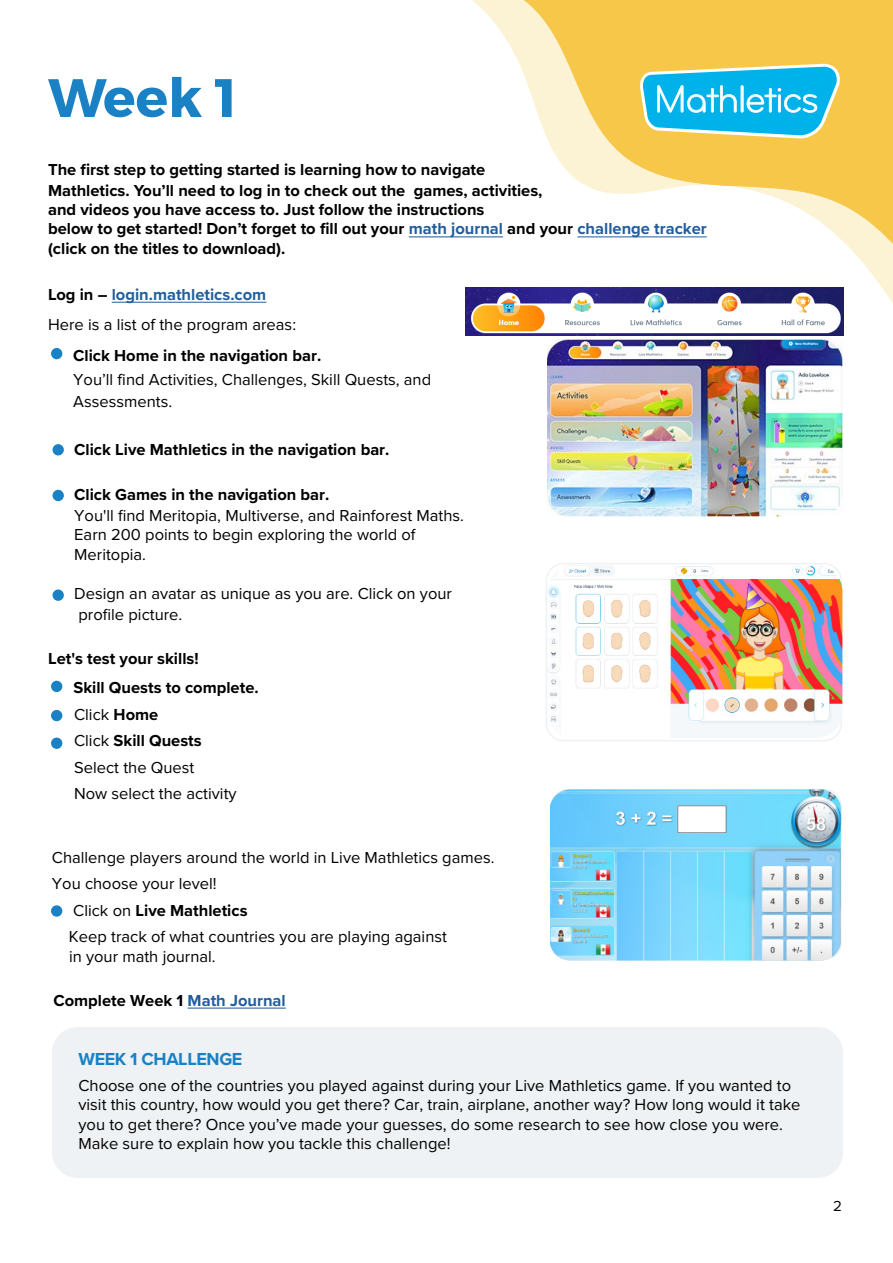
<style>
.page{position:relative;width:893px;height:1263px;background:#fff}
.page>*{position:absolute;margin:0;border:0;box-sizing:border-box;transform-origin:0 0}
.t1{font:700 54px "Montserrat";color:#1981c4}
.t2{font:700 18px "Proxima Nova";letter-spacing:-.02em;color:#1981c4}
.t3{font:16.5px/19.5px "Proxima Nova";color:#000}
.t4{font:700 16.5px/19.8px "Proxima Nova";color:#000}
.t5{font:15px "Proxima Nova";color:#000}
.s1{color:#215e9e}
.s2{font-weight:700}
.s3{font-weight:700;color:#215e9e}
.s4{font-weight:400}
</style>
<div class="page">
<svg style="left:408px;top:0;width:485px;height:452px"></svg>
<svg style="left:639px;top:64px;width:203px;height:74px;background:#58c3d3"></svg>
<div style="left:52px;top:1027px;width:791px;height:151px;background:#eff2f4;border-radius:26px"></div>
<hr style="left:577px;top:237px;width:130px;height:1px;background:#215e9e">
<hr style="left:409px;top:237px;width:94px;height:1px;background:#215e9e">
<hr style="left:188px;top:1008px;width:98px;height:1px;background:#215e9e">
<hr style="left:112px;top:302px;width:154px;height:1px;background:#215e9e">
<div style="left:51px;top:348px;width:11px;height:11px;background:#1981c4;border-radius:50%"></div>
<div style="left:53px;top:444px;width:11px;height:11px;background:#1981c4;border-radius:50%"></div>
<div style="left:53px;top:490px;width:11px;height:11px;background:#1981c4;border-radius:50%"></div>
<div style="left:53px;top:589px;width:11px;height:12px;background:#1981c4;border-radius:50%"></div>
<div style="left:51px;top:681px;width:11px;height:11px;background:#1981c4;border-radius:50%"></div>
<div style="left:51px;top:710px;width:11px;height:11px;background:#1981c4;border-radius:50%"></div>
<div style="left:51px;top:737px;width:11px;height:12px;background:#1981c4;border-radius:50%"></div>
<div style="left:546px;top:563px;width:296px;height:178px;border:2px solid #eff2f4;border-radius:17px"></div>
<div style="left:51px;top:905px;width:11px;height:12px;background:#1981c4;border-radius:50%"></div>
<img style="left:550px;top:789px;width:291px;height:171px">
<img style="left:547px;top:340px;width:295px;height:176px">
<img style="left:465px;top:287px;width:378px;height:49px">
<img style="left:547px;top:565px;width:295px;height:173px">
<h1 class="t1" style="left:48px;top:64px;width:190px">Week 1</h1>
<p class="t4" style="left:48px;top:159px;width:660px">The first step to getting started is learning how to navigate<br>Mathletics. You’ll need to log in to check out the games, activities,<br>and videos you have access to. Just follow the instructions<br>below to get started! Don’t forget to fill out your <span class="s1">math journal</span> and your <span class="s1">challenge tracker </span>(click on the titles to download).</p>
<p class="t3" style="left:48px;top:280px;width:249px;line-height:30.3px"><span class="s2">Log in –</span> <span class="s3">login.mathletics.com<br></span>Here is a list of the program areas:</p>
<p class="t4" style="left:73px;top:345px;width:249px">Click Home in the navigation bar.</p>
<p class="t3" style="left:73px;top:368px;width:359px;line-height:21.9px">You’ll find Activities, Challenges, Skill Quests, and<br>Assessments.</p>
<p class="t4" style="left:74px;top:439px;width:317px">Click Live Mathletics in the navigation bar.</p>
<p class="t4" style="left:74px;top:485px;width:257px">Click Games in the navigation bar.</p>
<p class="t3" style="left:74px;top:505px;width:391px">You'll find Meritopia, Multiverse, and Rainforest Maths.<br>Earn 200 points to begin exploring the world of<br>Meritopia.</p>
<p class="t3" style="left:74px;top:583px;width:379px">Design an avatar as unique as you are. Click on your</p>
<p class="t3" style="left:79px;top:604px;width:105px">profile picture.</p>
<p class="t4" style="left:73px;top:643px;width:187px;line-height:29px;text-indent:-25px">Let's test your skills!<br>Skill Quests to complete.</p>
<p class="t3" style="left:74px;top:702px;width:164px;line-height:26.4px">Click <span class="s2">Home<br></span>Click <span class="s2">Skill Quests<br></span>Select the Quest<br>Now select the activity</p>
<p class="t3" style="left:52px;top:847px;width:444px">Challenge players around the world in Live Mathletics games.</p>
<p class="t3" style="left:52px;top:873px;width:166px">You choose your level!</p>
<p class="t4" style="left:73px;top:900px;width:176px"><span class="s4">Click on</span> Live Mathletics</p>
<p class="t3" style="left:69px;top:926px;width:379px">Keep track of what countries you are playing against</p>
<p class="t3" style="left:69px;top:946px;width:148px">in your math journal.</p>
<p class="t4" style="left:53px;top:990px;width:234px">Complete Week 1 <span class="s1">Math Journal</span></p>
<p class="t2" style="left:78px;top:1045px;width:165px">WEEK 1 CHALLENGE</p>
<p class="t3" style="left:78px;top:1075px;width:723px">Choose one of the countries you played against during your Live Mathletics game. If you wanted to visit this country, how would you get there? Car, train, airplane, another way? How long would it take you to get there? Once you’ve made your guesses, do some research to see how close you were.<br>Make sure to explain how you tackle this challenge!</p>
<p class="t5" style="left:833px;top:1198px;width:10px">2</p>
</div>
